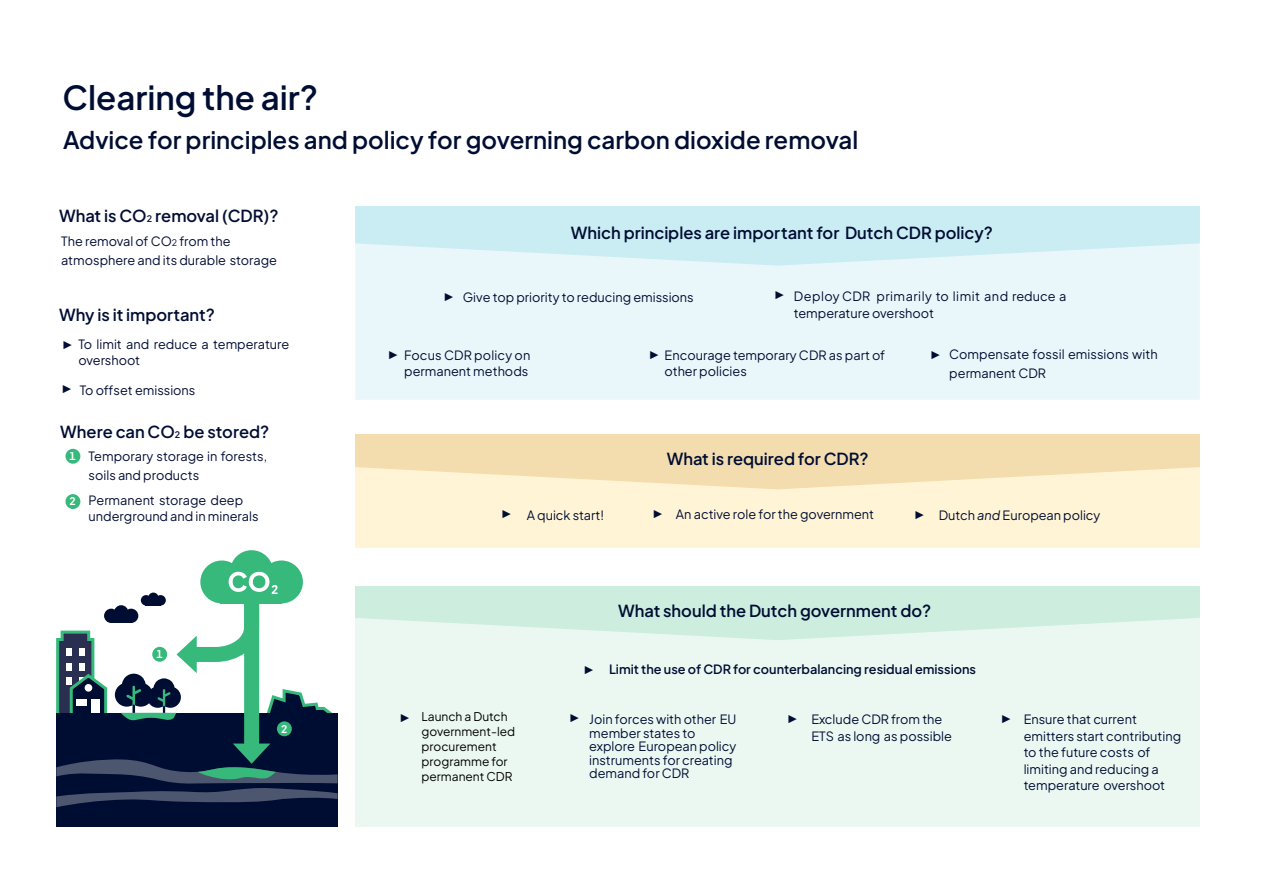
<style>
.page{position:relative;width:1263px;height:893px;background:#fff}
.page>*{position:absolute;margin:0;border:0;box-sizing:border-box;transform-origin:0 0}
.t1{font:600 33px "Plus Jakarta Sans";color:#000d33}
.t2{font:600 24px "Plus Jakarta Sans";color:#000d33}
.t3{font:600 16.5px "Plus Jakarta Sans";color:#000d33}
.t4{font:12.75px/16.5px "Plus Jakarta Sans";color:#000d33}
.t5{font:600 12.75px "Plus Jakarta Sans";color:#000d33}
.t6{font:12px/15.1px "Plus Jakarta Sans";color:#000}
.t7{font:10.5px "Plus Jakarta Sans";color:#000d33}
.t8{font:10.5px "Plus Jakarta Sans";color:#fff}
.t9{font:10.5px "Plus Jakarta Sans";color:#000d33;scale:.65 1}
.s1{font-size:9px}
.s2{font-size:10.5px}
.s3{font-style:italic}
.s4{font-weight:400;font-size:10.5px}
</style>
<div class="page">
<div style="left:355px;top:586px;width:845px;height:240px;background:#ebf8f2"></div>
<div style="left:355px;top:434px;width:845px;height:114px;background:#fff4d5"></div>
<div style="left:355px;top:266px;width:845px;height:134px;background:#eaf7fa"></div>
<svg style="left:355px;top:464px;width:845px;height:25px"></svg>
<svg style="left:355px;top:616px;width:845px;height:24px"></svg>
<svg style="left:355px;top:236px;width:845px;height:30px"></svg>
<div style="left:104px;top:609px;width:14px;height:14px;background:#000d33;border-radius:50%"></div>
<div style="left:111px;top:615px;width:20px;height:8px;background:#000d33"></div>
<div style="left:200px;top:560px;width:43px;height:43px;background:#37b97c;border-radius:50%"></div>
<div style="left:230px;top:550px;width:43px;height:43px;background:#37b97c;border-radius:50%"></div>
<div style="left:260px;top:560px;width:43px;height:43px;background:#37b97c;border-radius:50%"></div>
<svg style="left:56px;top:630px;width:52px;height:83px"></svg>
<div style="left:91px;top:699px;width:9px;height:14px;background:#fff"></div>
<div style="left:77px;top:699px;width:10px;height:7px;background:#fff"></div>
<div style="left:85px;top:684px;width:7px;height:8px;background:#fff;border-radius:50%"></div>
<div style="left:56px;top:713px;width:282px;height:113px;background:#000d33"></div>
<div style="left:244px;top:597px;width:15px;height:154px;background:#37b97c"></div>
<svg style="left:56px;top:743px;width:282px;height:64px"></svg>
<div style="left:277px;top:721px;width:15px;height:15px;background:#37b97c;border-radius:50%"></div>
<svg style="left:115px;top:572px;width:217px;height:150px"></svg>
<div style="left:152px;top:647px;width:15px;height:15px;background:#37b97c;border-radius:50%"></div>
<div style="left:355px;top:206px;width:845px;height:30px;background:#caecf3"></div>
<div style="left:355px;top:434px;width:845px;height:30px;background:#f3dcad"></div>
<div style="left:355px;top:586px;width:845px;height:30px;background:#cdedde"></div>
<div style="left:65px;top:449px;width:15px;height:15px;background:#37b97c;border-radius:50%"></div>
<div style="left:65px;top:494px;width:15px;height:15px;background:#37b97c;border-radius:50%"></div>
<h1 class="t1" style="left:63px;top:75px;width:257px">Clearing the air?</h1>
<h2 class="t2" style="left:63px;top:124px;width:797px">Advice for principles and policy for governing carbon dioxide removal</h2>
<p class="t3" style="left:59px;top:205px;width:221px">What is CO<span class="s1">2</span> removal (CDR)?</p>
<p class="t4" style="left:61px;top:231px;width:217px;line-height:19px">The removal of CO<span class="s1">2</span> from the atmosphere and its durable storage</p>
<p class="t3" style="left:59px;top:304px;width:158px">Why is it important?</p>
<p class="t7" style="left:62px;top:338px;width:11px">▶</p>
<p class="t7" style="left:62px;top:383px;width:11px">▶</p>
<p class="t3" style="left:60px;top:421px;width:211px">Where can CO<span class="s1">2</span> be stored?</p>
<p class="t4" style="left:78px;top:335px;width:213px">To limit and reduce a temperature overshoot</p>
<p class="t4" style="left:80px;top:381px;width:117px">To offset emissions</p>
<p class="t9" style="left:72px;top:447px;width:11px">▶</p>
<p class="t9" style="left:72px;top:492px;width:11px">▶</p>
<p class="t8" style="left:70px;top:448px;width:8px">1</p>
<p class="t8" style="left:70px;top:493px;width:8px">2</p>
<p class="t4" style="left:89px;top:446px;width:180px;line-height:19px">Temporary storage in forests, soils and products</p>
<p class="t4" style="left:89px;top:491px;width:171px">Permanent storage deep underground and in minerals</p>
<p class="t8" style="left:156px;top:646px;width:8px">1</p>
<p class="t8" style="left:281px;top:720px;width:8px">2</p>
<p class="t3" style="left:571px;top:221px;width:424px">Which principles are important for Dutch CDR policy?</p>
<p class="t7" style="left:444px;top:290px;width:11px">▶</p>
<p class="t4" style="left:463px;top:288px;width:232px">Give top priority to reducing emissions</p>
<p class="t7" style="left:774px;top:288px;width:11px">▶</p>
<p class="t4" style="left:794px;top:288px;width:274px">Deploy CDR primarily to limit and reduce a temperature overshoot</p>
<p class="t4" style="left:404px;top:346px;width:127px">Focus CDR policy on permanent methods</p>
<p class="t4" style="left:665px;top:346px;width:222px;text-indent:-16px"><span class="s2">▶</span> Encourage temporary CDR as part of other policies</p>
<p class="t7" style="left:388px;top:348px;width:11px">▶</p>
<p class="t7" style="left:930px;top:348px;width:11px">▶</p>
<p class="t4" style="left:949px;top:344px;width:210px;line-height:19.5px">Compensate fossil emissions with permanent CDR</p>
<p class="t3" style="left:667px;top:447px;width:204px">What is required for CDR?</p>
<p class="t4" style="left:501px;top:506px;width:104px"><span class="s2">▶</span> A quick start!</p>
<p class="t4" style="left:653px;top:505px;width:223px"><span class="s2">▶</span> An active role for the government</p>
<p class="t4" style="left:915px;top:507px;width:187px"><span class="s2">▶</span> Dutch <span class="s3">and</span> European policy</p>
<p class="t3" style="left:618px;top:600px;width:315px">What should the Dutch government do?</p>
<p class="t5" style="left:584px;top:661px;width:394px"><span class="s4">▶</span> Limit the use of CDR for counterbalancing residual emissions</p>
<p class="t6" style="left:421px;top:708px;width:95px;text-indent:-22px"><sub>▶</sub> Launch a Dutch government-led procurement programme for permanent CDR</p>
<p class="t7" style="left:787px;top:712px;width:11px">▶</p>
<p class="t4" style="left:1024px;top:711px;width:159px;text-indent:-23px"><span class="s2">▶</span> Ensure that current emitters start contributing to the future costs of limiting and reducing a temperature overshoot</p>
<p class="t7" style="left:569px;top:711px;width:11px">▶</p>
<p class="t4" style="left:589px;top:712px;width:149px;line-height:13.5px">Join forces with other EU member states to explore European policy instruments for creating demand for CDR</p>
<p class="t4" style="left:811px;top:711px;width:142px;line-height:16px">Exclude CDR from the<br>ETS as long as possible</p>
</div>
